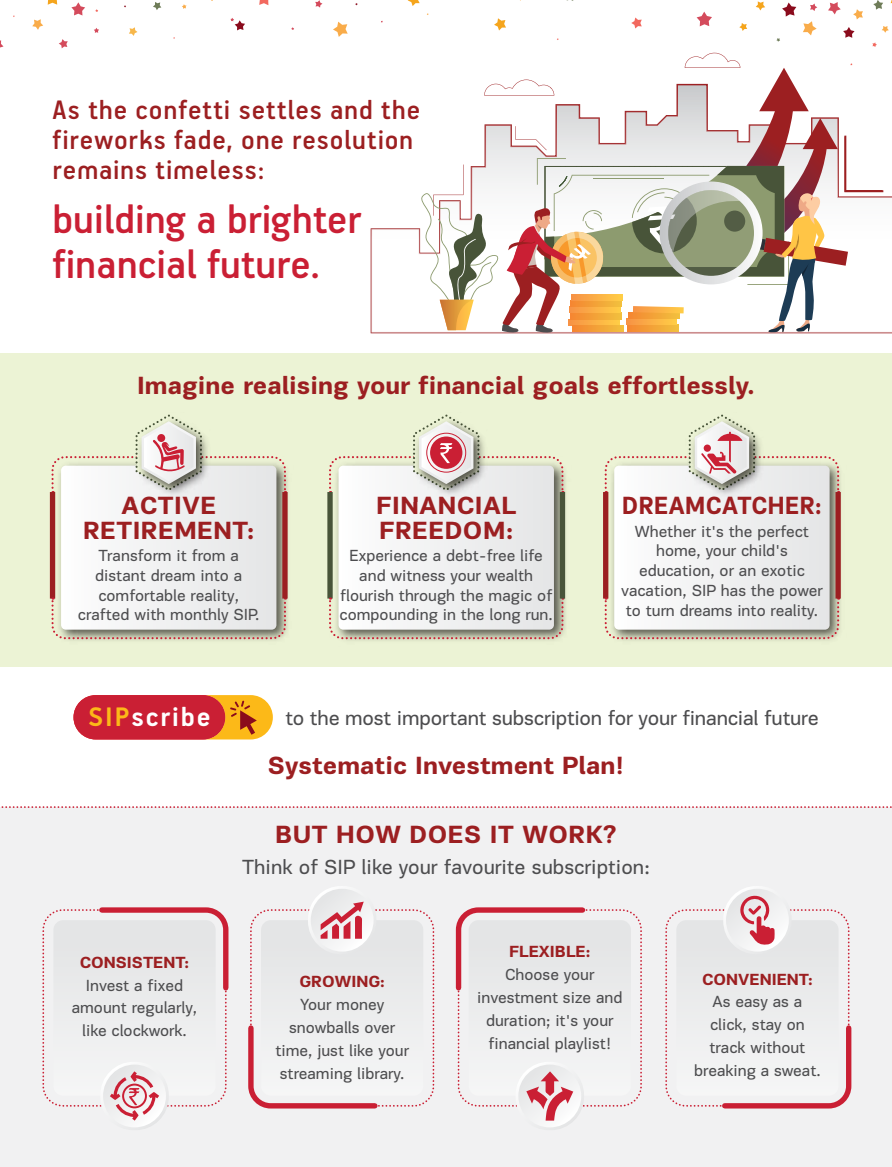
<style>
.page{position:relative;width:892px;height:1167px;background:#fff}
.page>*{position:absolute;margin:0;border:0;box-sizing:border-box;transform-origin:0 0}
.t1{font:500 45px/45px "PF Handbook Pro";color:#ca1f34}
.t2{font:700 30.15px "PF Handbook Pro";letter-spacing:.065em;color:#fff}
.t3{font:500 30px/30px "PF Handbook Pro";letter-spacing:.03em;color:#9c1f21}
.t4{font:700 25.5px "PF Encore Sans Pro";color:#9c1f21}
.t5{font:700 25.5px/24.6px "PF Encore Sans Pro";letter-spacing:.02em;color:#9c1f21;text-align:center}
.t6{font:700 25.5px "PF Encore Sans Pro";letter-spacing:.02em;color:#9c1f21;scale:.9 1}
.t7{font:21px "PF Encore Sans Pro";letter-spacing:-.005em;color:#4d4d4f}
.t8{font:16.5px/22.8px "PF Encore Sans Pro";color:#4d4d4f;text-align:center}
.t9{font:700 16.5px "PF Encore Sans Pro";color:#9c1f21}
.s1{color:#fcb918}
</style>
<div class="page">
<div style="left:0;top:353px;width:891px;height:313px;background:#ecf3d5"></div>
<div style="left:0;top:807px;width:891px;height:360px;background:#f1f1f2"></div>
<svg style="left:776px;top:38px;width:4px;height:4px"></svg>
<svg style="left:873px;top:0;width:10px;height:10px"></svg>
<svg style="left:853px;top:9px;width:9px;height:10px"></svg>
<svg style="left:810px;top:3px;width:7px;height:8px"></svg>
<svg style="left:782px;top:3px;width:14px;height:14px"></svg>
<svg style="left:59px;top:39px;width:9px;height:9px"></svg>
<svg style="left:47px;top:0;width:11px;height:5px"></svg>
<svg style="left:828px;top:2px;width:12px;height:12px"></svg>
<svg style="left:843px;top:27px;width:11px;height:11px"></svg>
<svg style="left:259px;top:0;width:10px;height:5px"></svg>
<svg style="left:755px;top:1px;width:10px;height:10px"></svg>
<svg style="left:0;top:40px;width:4px;height:8px"></svg>
<svg style="left:129px;top:27px;width:8px;height:9px"></svg>
<svg style="left:872px;top:42px;width:4px;height:5px"></svg>
<svg style="left:182px;top:4px;width:4px;height:5px"></svg>
<svg style="left:739px;top:23px;width:8px;height:8px"></svg>
<svg style="left:315px;top:0;width:7px;height:8px"></svg>
<svg style="left:32px;top:19px;width:11px;height:11px"></svg>
<svg style="left:696px;top:12px;width:16px;height:14px"></svg>
<svg style="left:333px;top:22px;width:14px;height:15px"></svg>
<svg style="left:803px;top:21px;width:13px;height:14px"></svg>
<svg style="left:631px;top:17px;width:10px;height:12px"></svg>
<svg style="left:153px;top:2px;width:8px;height:8px"></svg>
<svg style="left:230px;top:18px;width:15px;height:12px"></svg>
<svg style="left:71px;top:2px;width:14px;height:14px"></svg>
<svg style="left:494px;top:18px;width:12px;height:13px"></svg>
<svg style="left:407px;top:0;width:12px;height:6px"></svg>
<svg style="left:882px;top:26px;width:6px;height:7px"></svg>
<svg style="left:94px;top:28px;width:5px;height:5px"></svg>
<svg style="left:554px;top:68px;width:254px;height:50px"></svg>
<svg style="left:484px;top:80px;width:70px;height:16px"></svg>
<svg style="left:684px;top:53px;width:56px;height:15px"></svg>
<svg style="left:420px;top:118px;width:464px;height:215px"></svg>
<svg style="left:42px;top:907px;width:187px;height:223px"></svg>
<svg style="left:248px;top:887px;width:187px;height:222px"></svg>
<svg style="left:455px;top:907px;width:187px;height:223px"></svg>
<svg style="left:665px;top:887px;width:187px;height:222px"></svg>
<div style="left:73px;top:695px;width:152px;height:44px;background:#ca1f34;border-radius:22px"></div>
<svg style="left:205px;top:695px;width:68px;height:44px"></svg>
<svg style="left:1px;top:806px;width:890px;height:2px"></svg>
<svg style="left:50px;top:414px;width:237px;height:226px"></svg>
<div style="left:157px;top:434px;width:8px;height:8px;background:#ca1f34;border-radius:50%"></div>
<div style="left:327px;top:492px;width:5px;height:107px;background:#869074"></div>
<div style="left:559px;top:492px;width:6px;height:107px;background:#485439"></div>
<svg style="left:328px;top:414px;width:236px;height:226px"></svg>
<svg style="left:603px;top:414px;width:237px;height:226px"></svg>
<svg style="left:703px;top:444px;width:8px;height:8px"></svg>
<h3 class="t3" style="left:53px;top:94px;width:369px">As the confetti settles and the fireworks fade, one resolution remains timeless:</h3>
<h1 class="t1" style="left:53px;top:195px;width:310px">building a brighter financial future.</h1>
<h3 class="t4" style="left:137px;top:370px;width:619px">Imagine realising your financial goals effortlessly.</h3>
<h3 class="t5" style="left:83px;top:493px;width:173px">ACTIVE<br>RETIREMENT:</h3>
<p class="t8" style="left:78px;top:545px;width:183px;line-height:19.8px">Transform it from a distant dream into a comfortable reality, crafted with monthly SIP.</p>
<h3 class="t5" style="left:376px;top:493px;width:141px;text-align:left">FINANCIAL<br>FREEDOM:</h3>
<p class="t8" style="left:339px;top:545px;width:215px;line-height:19.8px">Experience a debt-free life and witness your wealth flourish through the magic of compounding in the long run.</p>
<h3 class="t6" style="left:622px;top:489px;width:223px">DREAMCATCHER:</h3>
<p class="t8" style="left:621px;top:521px;width:203px;line-height:19.8px">Whether it's the perfect home, your child's education, or an exotic vacation, SIP has the power to turn dreams into reality.</p>
<h2 class="t2" style="left:89px;top:698px;width:123px"><span class="s1">SIP</span>scribe</h2>
<p class="t7" style="left:285px;top:706px;width:535px">to the most important subscription for your financial future</p>
<h3 class="t4" style="left:268px;top:749px;width:357px">Systematic Investment Plan!</h3>
<h3 class="t5" style="left:275px;top:822px;width:343px">BUT HOW DOES IT WORK?</h3>
<p class="t9" style="left:80px;top:952px;width:111px">CONSISTENT:</p>
<p class="t8" style="left:72px;top:974px;width:127px">Invest a fixed amount regularly, like clockwork.</p>
<p class="t7" style="left:242px;top:854px;width:409px">Think of SIP like your favourite subscription:</p>
<p class="t9" style="left:299px;top:971px;width:87px">GROWING:</p>
<p class="t8" style="left:275px;top:993px;width:135px">Your money snowballs over time, just like your streaming library.</p>
<p class="t9" style="left:509px;top:941px;width:83px">FLEXIBLE:</p>
<p class="t8" style="left:477px;top:963px;width:147px">Choose your investment size and duration; it's your financial playlist!</p>
<p class="t9" style="left:702px;top:968px;width:112px">CONVENIENT:</p>
<p class="t8" style="left:694px;top:990px;width:128px">As easy as a click, stay on track without breaking a sweat.</p>
</div>
